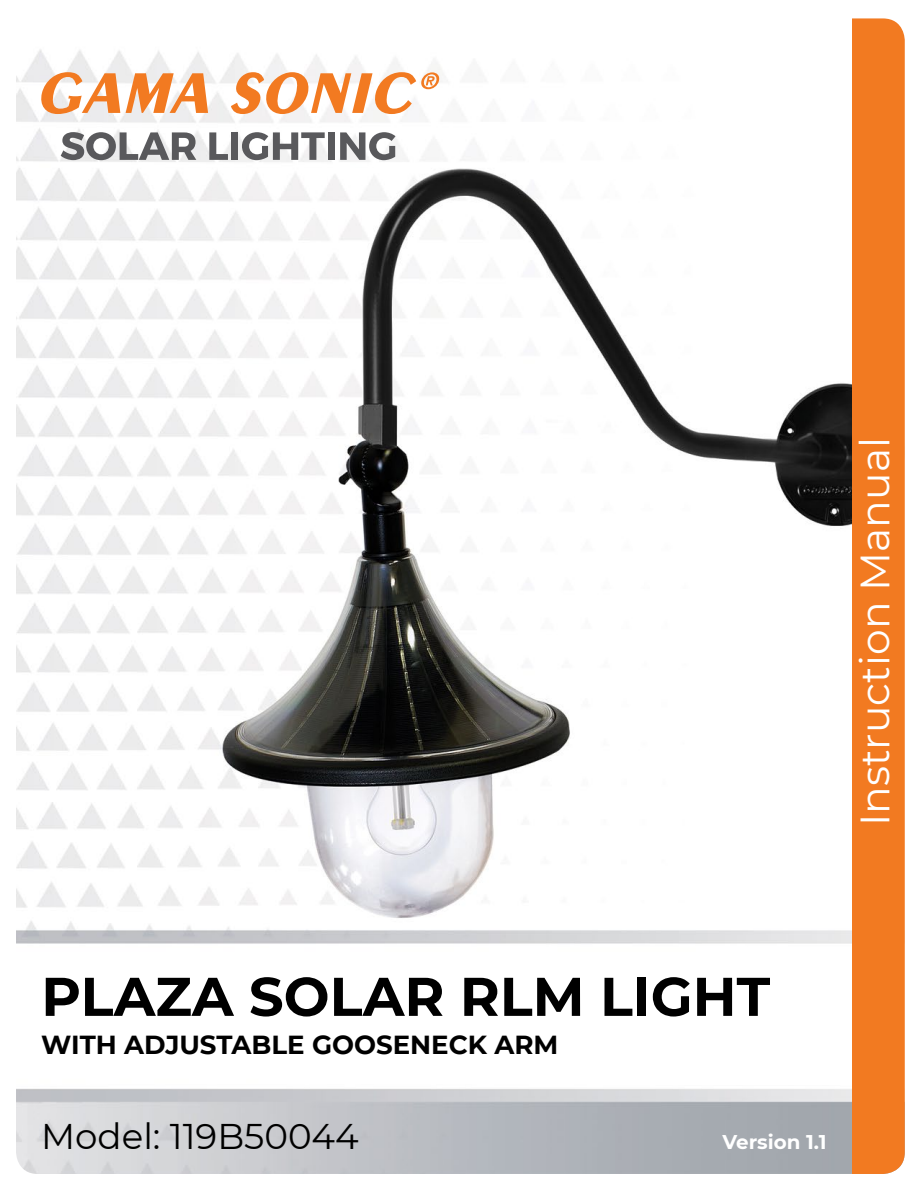
<style>
.page{position:relative;width:918px;height:1188px;background:#fff}
.page>*{position:absolute;margin:0;border:0;box-sizing:border-box;transform-origin:0 0}
.t1{font:700 54.45px "Montserrat";color:#000}
.t2{font:40.95px "Montserrat";color:#fff}
.t3{font:35.7px "Montserrat";color:#000}
.t4{font:700 26.1px "Montserrat";color:#000}
.t5{font:700 19.8px "Montserrat";color:#fff}
</style>
<div class="page">
<img style="left:16px;top:49px;width:836px;height:1125px">
<div style="left:852px;top:18px;width:53px;height:1156px;background:#f27a21"></div>
<svg style="left:61px;top:132px;width:135px;height:28px"></svg>
<svg style="left:209px;top:132px;width:19px;height:28px"></svg>
<div style="left:231px;top:132px;width:7px;height:28px;background:#59595c"></div>
<svg style="left:242px;top:132px;width:83px;height:28px"></svg>
<div style="left:328px;top:132px;width:7px;height:28px;background:#59595c"></div>
<svg style="left:340px;top:132px;width:56px;height:28px"></svg>
<svg style="left:39px;top:72px;width:401px;height:42px"></svg>
<h2 class="t2" style="left:847px;top:826px;width:391px;rotate:-90deg">Instruction Manual</h2>
<h1 class="t1" style="left:41px;top:957px;width:730px">PLAZA SOLAR RLM LIGHT</h1>
<p class="t4" style="left:41px;top:1025px;width:519px">WITH ADJUSTABLE GOOSENECK ARM</p>
<h3 class="t3" style="left:41px;top:1112px;width:319px">Model: 119B50044</h3>
<p class="t5" style="left:723px;top:1127px;width:106px">Version 1.1</p>
</div>
